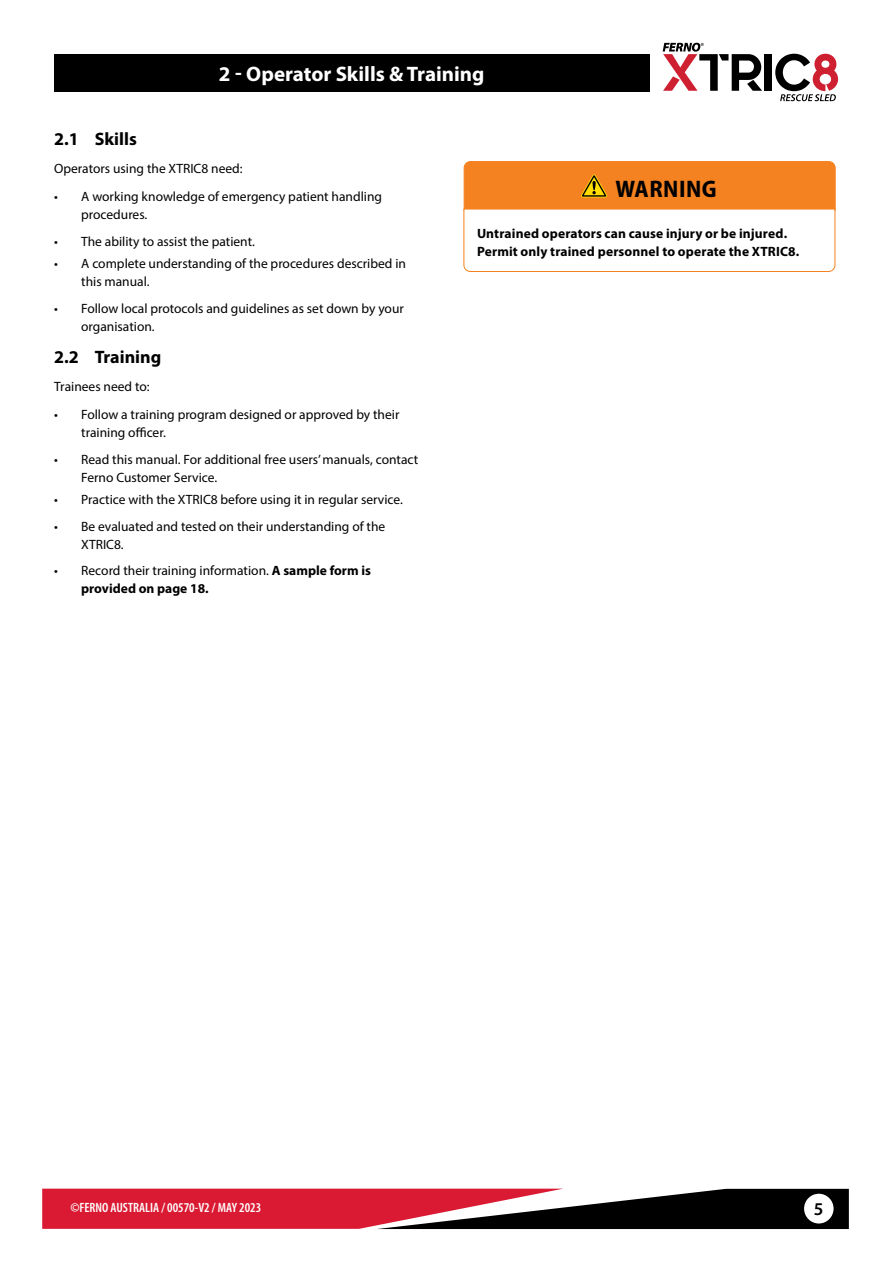
<style>
.page{position:relative;width:893px;height:1263px;background:#fff}
.page>*{position:absolute;margin:0;border:0;box-sizing:border-box;transform-origin:0 0}
.t1{font:700 semi-condensed 24px "Myriad Pro";letter-spacing:.02em;color:#000}
.t2{font:700 21px "Myriad Pro";color:#fff}
.t3{font:700 18px "Myriad Pro";color:#000}
.t4{font:600 18px "Myriad Pro";color:#000}
.t5{font:13.5px/18px "Myriad Pro";color:#000}
.t6{font:700 13.5px/18px "Myriad Pro";letter-spacing:.01em;color:#000}
.t7{font:600 condensed 13.5px "Myriad Pro";color:#fff}
.s1{font-weight:700}
</style>
<div class="page">
<div style="left:54px;top:54px;width:595px;height:37px;background:#000"></div>
<div style="left:764px;top:54px;width:8px;height:37px;background:#000"></div>
<svg style="left:663px;top:43px;width:99px;height:48px"></svg>
<svg style="left:775px;top:54px;width:63px;height:47px"></svg>
<svg style="left:463px;top:161px;width:373px;height:111px"></svg>
<svg style="left:42px;top:1188px;width:807px;height:41px;background:#932f3b"></svg>
<div style="left:804px;top:1194px;width:30px;height:29px;background:#fff;border-radius:50%"></div>
<h2 class="t2" style="left:219px;top:61px;width:267px">2 - Operator Skills &amp; Training</h2>
<h3 class="t3" style="left:54px;top:127px;width:84px">2.1 Skills</h3>
<p class="t5" style="left:54px;top:159px;width:190px">Operators using the XTRIC8 need:</p>
<p class="t5" style="left:81px;top:187px;width:302px;text-indent:-27px">• A working knowledge of emergency patient handling procedures.</p>
<p class="t5" style="left:54px;top:232px;width:202px">• The ability to assist the patient.</p>
<p class="t5" style="left:81px;top:254px;width:326px;text-indent:-27px">• A complete understanding of the procedures described in this manual.</p>
<p class="t5" style="left:81px;top:299px;width:324px;text-indent:-27px">• Follow local protocols and guidelines as set down by your organisation.</p>
<h3 class="t3" style="left:54px;top:345px;width:109px">2.2 Training</h3>
<p class="t5" style="left:54px;top:377px;width:97px">Trainees need to:</p>
<p class="t5" style="left:81px;top:406px;width:320px;text-indent:-27px">• Follow a training program designed or approved by their training officer.</p>
<p class="t5" style="left:81px;top:450px;width:339px;text-indent:-27px">• Read this manual. For additional free users’ manuals, contact<br>Ferno Customer Service.</p>
<p class="t5" style="left:54px;top:490px;width:350px">• Practice with the XTRIC8 before using it in regular service.</p>
<p class="t5" style="left:81px;top:517px;width:306px;text-indent:-27px">• Be evaluated and tested on their understanding of the<br>XTRIC8.</p>
<p class="t5" style="left:81px;top:561px;width:291px;text-indent:-27px">• Record their training information. <span class="s1">A sample form is provided on page 18.</span></p>
<h1 class="t1" style="left:615px;top:174px;width:103px">WARNING</h1>
<p class="t6" style="left:477px;top:224px;width:324px">Untrained operators can cause injury or be injured.<br>Permit only trained personnel to operate the XTRIC8.</p>
<p class="t7" style="left:70px;top:1199px;width:192px">©FERNO AUSTRALIA / 00570-V2 / MAY 2023</p>
<h3 class="t4" style="left:814px;top:1197px;width:11px">5</h3>
</div>
